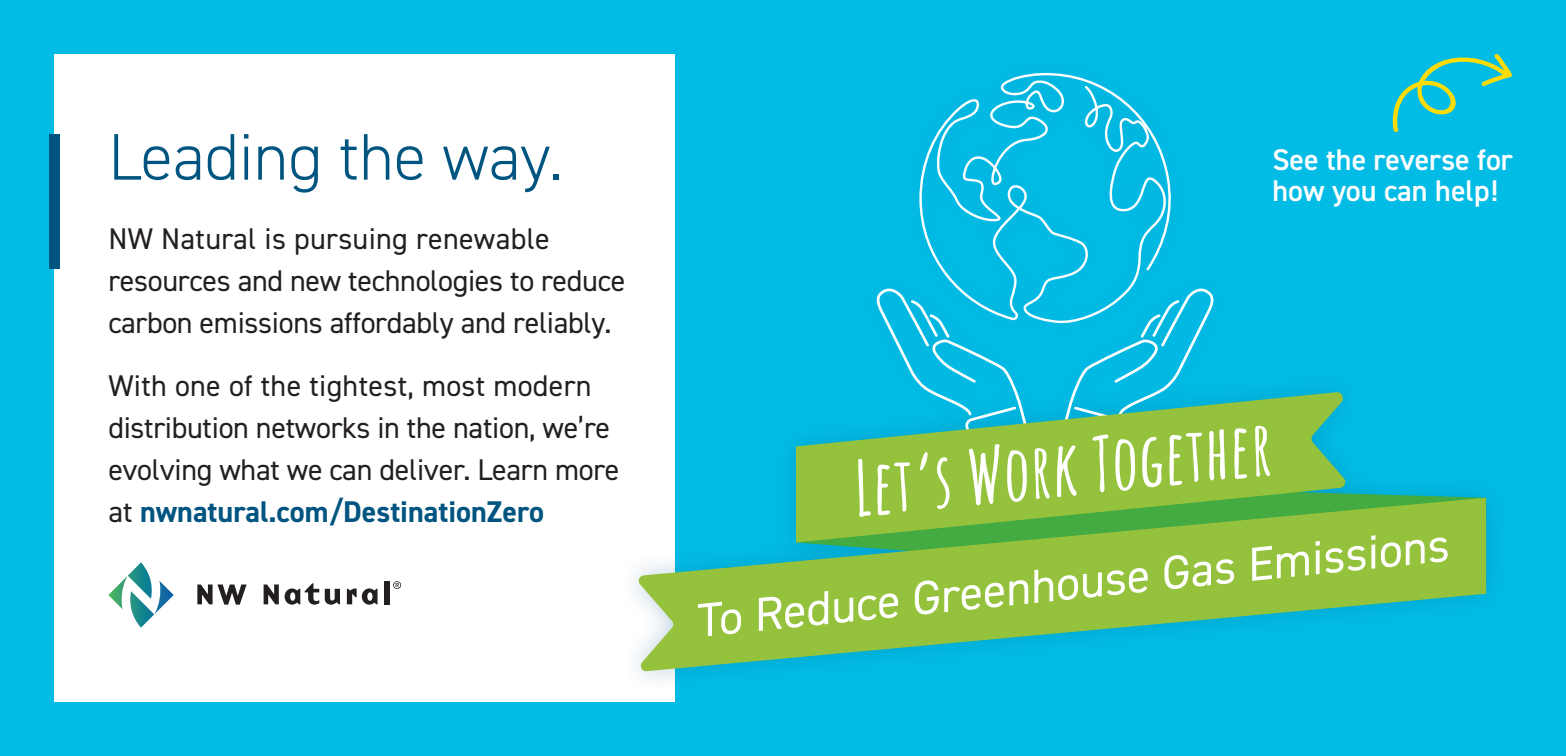
<style>
.page{position:relative;width:1566px;height:756px;background:#02bce5}
.page>*{position:absolute;margin:0;border:0;box-sizing:border-box;transform-origin:0 0}
.t1{font:300 66px "DIN2014";color:#005480}
.t2{font:30px/42px "DIN2014";letter-spacing:-.01em;color:#231f20}
.t3{font:600 30px/31.5px "DIN2014";color:#fff}
.s1{font-weight:700;color:#005480}
</style>
<div class="page">
<div style="left:54px;top:54px;width:621px;height:648px;background:#fff"></div>
<div style="left:49px;top:134px;width:10px;height:135px;background:#005480"></div>
<svg style="left:197px;top:585px;width:50px;height:20px"></svg>
<svg style="left:264px;top:585px;width:15px;height:19px"></svg>
<svg style="left:285px;top:583px;width:34px;height:22px"></svg>
<svg style="left:325px;top:589px;width:15px;height:16px"></svg>
<svg style="left:347px;top:588px;width:31px;height:17px"></svg>
<div style="left:384px;top:581px;width:6px;height:23px;background:#231f20"></div>
<svg style="left:393px;top:581px;width:8px;height:8px"></svg>
<svg style="left:108px;top:562px;width:66px;height:66px"></svg>
<div style="left:616px;top:49px;width:894px;height:645px;background:#005480;opacity:.25"></div>
<svg style="left:1347px;top:477px;width:139px;height:21px"></svg>
<svg style="left:637px;top:498px;width:849px;height:174px;fill:#95c23c"></svg>
<svg style="left:698px;top:602px;width:43px;height:34px"></svg>
<svg style="left:759px;top:591px;width:69px;height:40px;background:#b6d579"></svg>
<svg style="left:834px;top:593px;width:64px;height:30px;background:#b7d57b"></svg>
<svg style="left:915px;top:580px;width:113px;height:35px;background:#b3d374"></svg>
<svg style="left:1034px;top:568px;width:114px;height:35px;background:#b3d373"></svg>
<svg style="left:1164px;top:555px;width:70px;height:35px;background:#b6d57a"></svg>
<svg style="left:1252px;top:546px;width:57px;height:35px;background:#b7d57a"></svg>
<svg style="left:1316px;top:535px;width:59px;height:38px;background:#b5d477"></svg>
<svg style="left:1381px;top:537px;width:67px;height:31px;background:#b6d478"></svg>
<svg style="left:918px;top:72px;width:256px;height:254px"></svg>
<svg style="left:796px;top:392px;width:551px;height:151px;background:#6bba56"></svg>
<svg style="left:858px;top:288px;width:171px;height:229px"></svg>
<svg style="left:1035px;top:448px;width:15px;height:51px"></svg>
<svg style="left:1057px;top:288px;width:168px;height:209px"></svg>
<svg style="left:1234px;top:428px;width:13px;height:51px"></svg>
<svg style="left:1255px;top:426px;width:15px;height:51px"></svg>
<svg style="left:1390px;top:53px;width:122px;height:80px"></svg>
<p class="t1" style="left:108px;top:117px;width:456px">Leading the way.</p>
<p class="t2" style="left:108px;top:217px;width:519px">NW Natural is pursuing renewable resources and new technologies to reduce carbon emissions affordably and reliably.</p>
<p class="t2" style="left:108px;top:364px;width:513px">With one of the tightest, most modern distribution networks in the nation, we’re evolving what we can deliver. Learn more at <span class="s1">nwnatural.com/DestinationZero</span></p>
<p class="t3" style="left:1272px;top:143px;width:242px">See the reverse for how you can help!</p>
</div>
